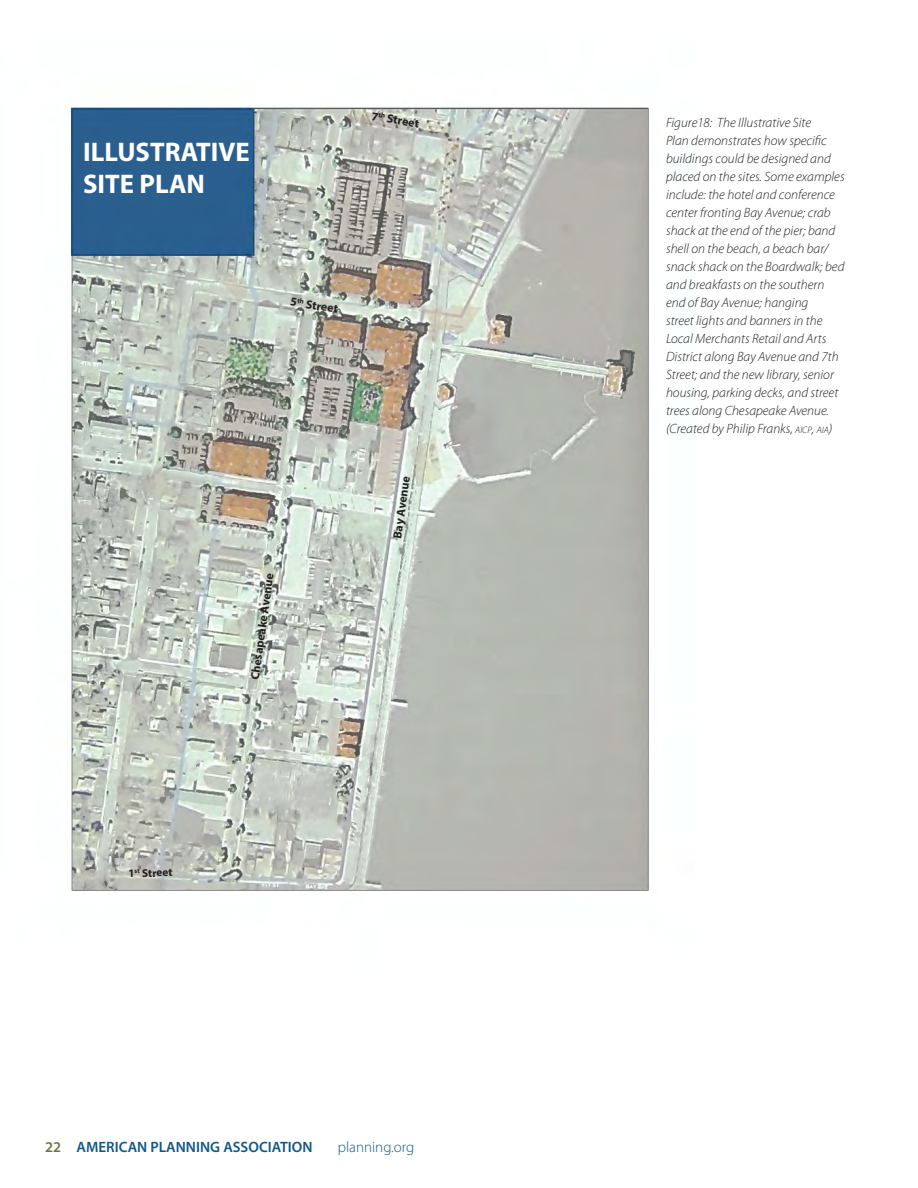
<style>
.page{position:relative;width:918px;height:1188px;background:#fff}
.page>*{position:absolute;margin:0;border:0;box-sizing:border-box;transform-origin:0 0}
.t1{font:700 27px/32.4px "Myriad Pro";color:#fff}
.t2{font:600 15px "Myriad Pro";color:#115889}
.t3{font:300 15px "Myriad Pro";color:#115889}
.t4{font:italic 300 13.5px/18px "Myriad Pro";color:#231f20}
.t5{font:700 12px "Myriad Pro";color:#231f20}
.t6{font:700 11.25px "Myriad Pro";color:#231f20}
.s1{color:#6d7645}
.s2{font-size:9.45px}
.s3{font-style:inherit}
</style>
<div class="page">
<img style="left:71px;top:106px;width:578px;height:785px">
<h1 class="t1" style="left:83px;top:135px;width:168px">ILLUSTRATIVE<br>SITE PLAN</h1>
<p class="t5" style="left:373px;top:108px;width:50px;rotate:9deg">7<sup>th</sup> Street</p>
<p class="t5" style="left:292px;top:294px;width:50px;rotate:9deg">5<sup>th</sup> Street</p>
<p class="t5" style="left:247px;top:678px;width:109px;rotate:-82deg">Chesapeake Avenue</p>
<p class="t5" style="left:390px;top:537px;width:64px;rotate:-82deg">Bay Avenue</p>
<p class="t6" style="left:128px;top:866px;width:46px;rotate:-1deg">1<sup>st</sup> Street</p>
<p class="t2" style="left:45px;top:1139px;width:269px"><span class="s1">22</span> AMERICAN PLANNING ASSOCIATION</p>
<p class="t3" style="left:338px;top:1139px;width:78px">planning.org</p>
<p class="t4" style="left:666px;top:114px;width:180px">Figure18: The Illustrative Site<br>Plan demonstrates how specific buildings could be designed and placed on the sites. Some examples include: the hotel and conference center fronting Bay Avenue; crab shack at the end of the pier; band shell on the beach, a beach bar/ snack shack on the Boardwalk; bed and breakfasts on the southern end of Bay Avenue; hanging<br>street lights and banners in the<br>Local Merchants Retail and Arts<br>District along Bay Avenue and 7th<br>Street; and the new library, senior housing, parking decks, and street trees along Chesapeake Avenue. (Created by Philip Franks, <span class="s2">AICP</span><span class="s3">,</span> <span class="s2">AIA</span>)</p>
</div>
